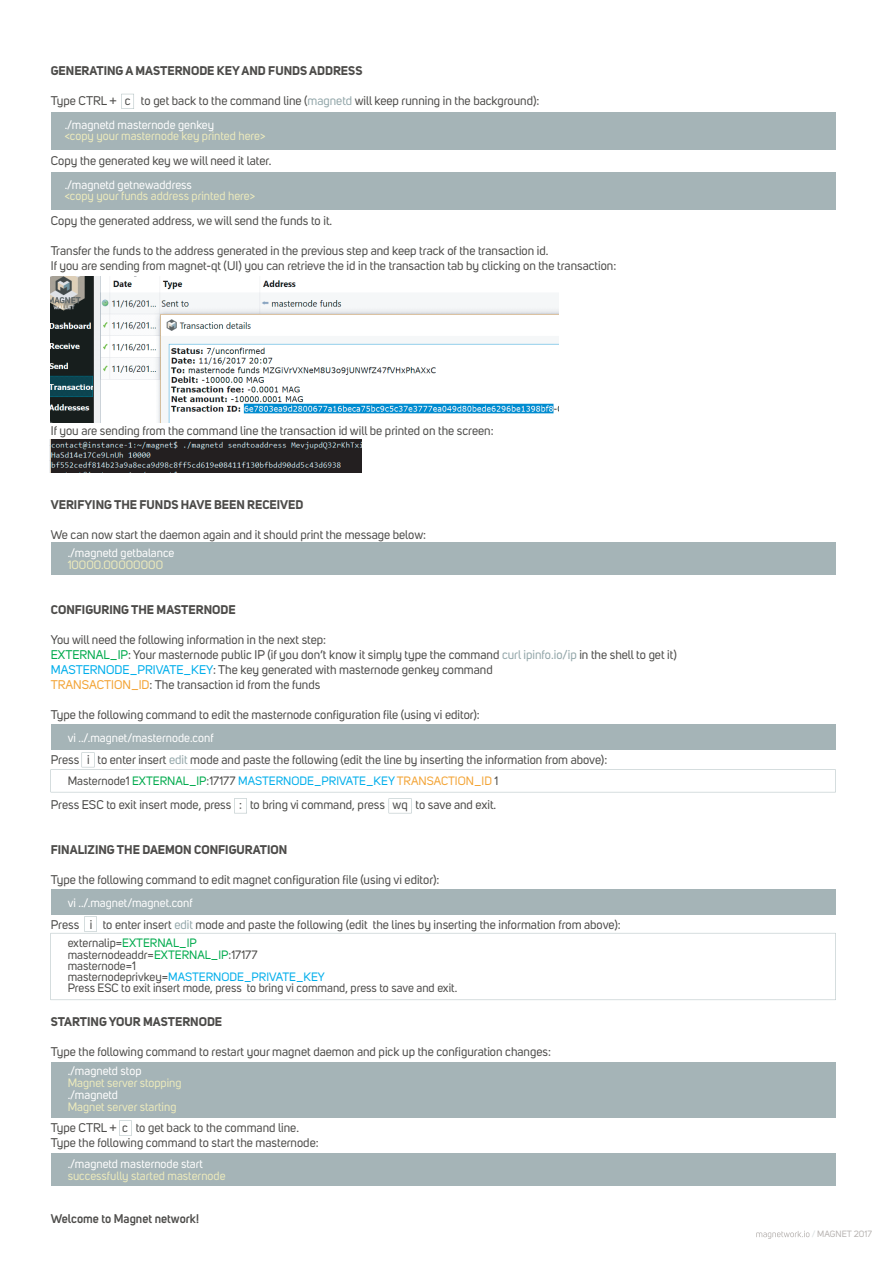
<style>
.page{position:relative;width:893px;height:1263px;background:#fff}
.page>*{position:absolute;margin:0;border:0;box-sizing:border-box;transform-origin:0 0}
.t1{font:12.45px/15px "Uni Sans";color:#4c4b49}
.t2{font:700 12.45px "Uni Sans";color:#4c4b49}
.t3{font:600 12.45px "Uni Sans";color:#4c4b49}
.t4{font:12px/11.2px "Uni Sans";color:#4c4b49}
.t5{font:12px "Uni Sans";color:#fff}
.t6{font:12px "Uni Sans";color:#eceabc}
.t7{font:12px "Uni Sans";color:#00aeeb}
.t8{font:9px "Uni Sans";color:#b8b4b2}
.s1{color:#92a6a9}
.s2{color:#00aa4d}
.s3{color:#00aeeb}
.s4{color:#f3a436}
.s5{color:#4c4b49}
.s6{color:#dadfe0}
</style>
<div class="page">
<div style="left:51px;top:113px;width:784px;height:37px;background:#a5b4b7"></div>
<div style="left:51px;top:173px;width:784px;height:37px;background:#a5b4b7"></div>
<div style="left:51px;top:543px;width:784px;height:31px;background:#a5b4b7"></div>
<div style="left:51px;top:724px;width:784px;height:26px;background:#a5b4b7"></div>
<svg style="left:51px;top:933px;width:785px;height:67px"></svg>
<img style="left:49px;top:440px;width:312px;height:32px">
<img style="left:51px;top:276px;width:507px;height:147px">
<div style="left:51px;top:890px;width:784px;height:25px;background:#a5b4b7"></div>
<div style="left:51px;top:1062px;width:784px;height:56px;background:#a5b4b7"></div>
<div style="left:51px;top:1154px;width:784px;height:32px;background:#a5b4b7"></div>
<svg style="left:756px;top:1231px;width:53px;height:8px"></svg>
<svg style="left:234px;top:798px;width:13px;height:15px"></svg>
<svg style="left:51px;top:752px;width:785px;height:40px"></svg>
<svg style="left:121px;top:94px;width:13px;height:15px"></svg>
<svg style="left:84px;top:916px;width:13px;height:15px"></svg>
<svg style="left:119px;top:1120px;width:13px;height:15px"></svg>
<svg style="left:389px;top:798px;width:23px;height:15px"></svg>
<p class="t2" style="left:51px;top:63px;width:313px">GENERATING A MASTERNODE KEY AND FUNDS ADDRESS</p>
<p class="t1" style="left:51px;top:93px;width:490px">Type CTRL + c to get back to the command line (<span class="s1">magnetd</span> will keep running in the background):</p>
<p class="t5" style="left:65px;top:118px;width:151px">./magnetd masternode genkey</p>
<p class="t6" style="left:65px;top:128px;width:202px">&lt;copy your masternode key printed here&gt;</p>
<p class="t5" style="left:65px;top:178px;width:129px">./magnetd getnewaddress</p>
<p class="t6" style="left:65px;top:188px;width:192px">&lt;copy your funds address printed here&gt;</p>
<p class="t1" style="left:51px;top:153px;width:222px">Copy the generated key we will need it later.</p>
<p class="t1" style="left:51px;top:213px;width:283px">Copy the generated address, we will send the funds to it.</p>
<p class="t1" style="left:51px;top:243px;width:567px">Transfer the funds to the address generated in the previous step and keep track of the transaction id.<br>If you are sending from magnet-qt (UI) you can retrieve the id in the transaction tab by clicking on the transaction:</p>
<p class="t1" style="left:51px;top:423px;width:444px">If you are sending from the command line the transaction id will be printed on the screen:</p>
<p class="t2" style="left:51px;top:497px;width:254px">VERIFYING THE FUNDS HAVE BEEN RECEIVED</p>
<p class="t1" style="left:51px;top:528px;width:377px">We can now start the daemon again and it should print the message below:</p>
<p class="t5" style="left:68px;top:545px;width:108px">./magnetd getbalance</p>
<p class="t6" style="left:68px;top:557px;width:97px">10000.00000000</p>
<p class="t2" style="left:51px;top:602px;width:186px">CONFIGURING THE MASTERNODE</p>
<p class="t1" style="left:51px;top:632px;width:627px">You will need the following information in the next step:<br><span class="s2">EXTERNAL_IP</span>: Your masternode public IP (if you don’t know it simply type the command <span class="s1">curl ipinfo.io/ip</span> in the shell to get it)<br><span class="s3">MASTERNODE_PRIVATE_KEY</span>: The key generated with masternode genkey command<br><span class="s4">TRANSACTION_ID</span>: The transaction id from the funds</p>
<p class="t1" style="left:51px;top:707px;width:431px">Type the following command to edit the masternode configuration file (using vi editor):</p>
<p class="t1" style="left:51px;top:752px;width:558px">Press i to enter insert <span class="s1">edit</span> mode and paste the following (edit the line by inserting the information from above):</p>
<p class="t1" style="left:51px;top:797px;width:447px">Press ESC to exit insert mode, press : to bring vi command, press wq to save and exit.</p>
<p class="t2" style="left:51px;top:842px;width:238px">FINALIZING THE DAEMON CONFIGURATION</p>
<p class="t1" style="left:51px;top:872px;width:390px">Type the following command to edit magnet configuration file (using vi editor):</p>
<p class="t1" style="left:51px;top:917px;width:571px">Press i to enter insert <span class="s1">edit</span> mode and paste the following (edit the lines by inserting the information from above):</p>
<p class="t5" style="left:68px;top:731px;width:147px">vi ../.magnet/masternode.conf</p>
<p class="t7" style="left:68px;top:774px;width:432px"><span class="s5">Masternode1</span> <span class="s2">EXTERNAL_IP</span><span class="s5">:17177</span> MASTERNODE_PRIVATE_KEY <span class="s4">TRANSACTION_ID</span> <span class="s5">1</span></p>
<p class="t5" style="left:68px;top:896px;width:126px">vi ../.magnet/magnet.conf</p>
<p class="t4" style="left:68px;top:938px;width:391px">externalip=<span class="s2">EXTERNAL_IP<br></span>masternodeaddr=<span class="s2">EXTERNAL_IP</span>:17177<br>masternode=1<br>masternodeprivkey=<span class="s3">MASTERNODE_PRIVATE_KEY<br></span>Press ESC to exit insert mode, press to bring vi command, press to save and exit.</p>
<p class="t2" style="left:51px;top:1014px;width:173px">STARTING YOUR MASTERNODE</p>
<p class="t1" style="left:51px;top:1044px;width:502px">Type the following command to restart your magnet daemon and pick up the configuration changes:</p>
<p class="t5" style="left:68px;top:1064px;width:75px">./magnetd stop</p>
<p class="t6" style="left:68px;top:1076px;width:115px">Magnet server stopping</p>
<p class="t5" style="left:68px;top:1088px;width:52px">./magnetd</p>
<p class="t6" style="left:68px;top:1100px;width:110px">Magnet server starting</p>
<p class="t1" style="left:51px;top:1120px;width:269px">Type CTRL + c to get back to the command line.<br>Type the following command to start the masternode:</p>
<p class="t5" style="left:68px;top:1157px;width:137px">./magnetd masternode start</p>
<p class="t6" style="left:68px;top:1169px;width:159px">successfully started masternode</p>
<p class="t3" style="left:51px;top:1211px;width:150px">Welcome to Magnet network!</p>
<p class="t8" style="left:812px;top:1229px;width:62px"><span class="s6">/</span> MAGNET 2017</p>
</div>
